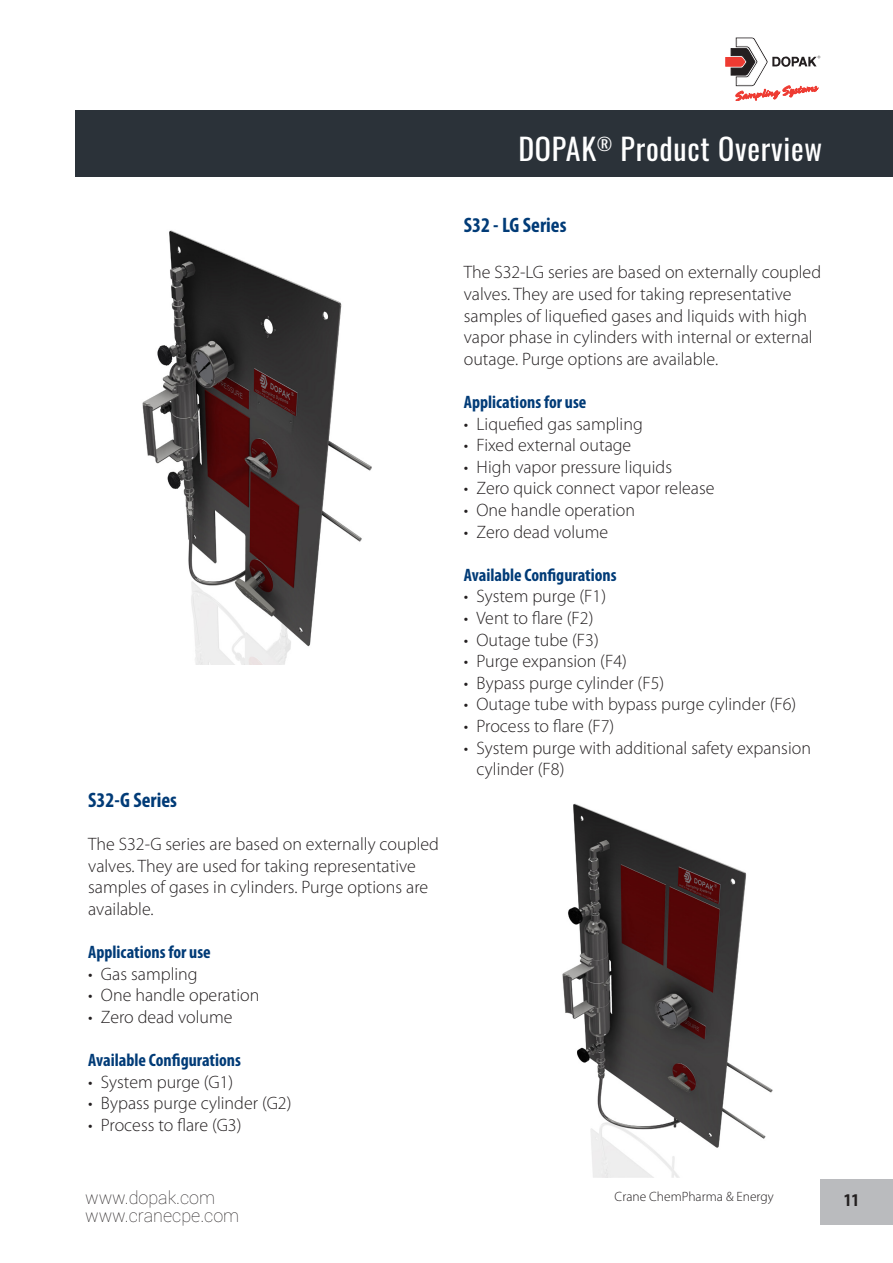
<style>
.page{position:relative;width:893px;height:1263px;background:#fff}
.page>*{position:absolute;margin:0;border:0;box-sizing:border-box;transform-origin:0 0}
.t1{font:30px "Oswald";letter-spacing:.025em;color:#fff}
.t2{font:700 condensed 21px "Myriad Pro";color:#013b77}
.t3{font:300 18px/21.6px "Myriad Pro";color:#231f20}
.t4{font:700 condensed 18px "Myriad Pro";color:#013b77}
.t5{font:100 18px "Roboto";color:#231f20}
.t6{font:700 condensed 18px "Myriad Pro";color:#231f20}
.t7{font:300 13.5px "Myriad Pro";color:#231f20}
</style>
<div class="page">
<div style="left:821px;top:1179px;width:72px;height:45px;background:#babbbe"></div>
<div style="left:75px;top:111px;width:818px;height:66px;background:#2b3239"></div>
<svg style="left:726px;top:37px;width:94px;height:64px"></svg>
<img style="left:142px;top:230px;width:230px;height:434px">
<img style="left:562px;top:803px;width:211px;height:375px">
<p class="t1" style="left:518px;top:122px;width:305px">DOPAK<sup>®</sup> Product Overview</p>
<p class="t2" style="left:88px;top:786px;width:90px">S32-G Series</p>
<p class="t3" style="left:88px;top:833px;width:352px">The S32-G series are based on externally coupled valves. They are used for taking representative samples of gases in cylinders. Purge options are available.</p>
<p class="t4" style="left:88px;top:941px;width:124px">Applications for use</p>
<p class="t3" style="left:88px;top:962px;width:111px">• Gas sampling</p>
<p class="t3" style="left:88px;top:984px;width:173px">• One handle operation</p>
<p class="t3" style="left:88px;top:1006px;width:146px">• Zero dead volume</p>
<p class="t4" style="left:88px;top:1049px;width:154px">Available Configurations</p>
<p class="t3" style="left:88px;top:1070px;width:147px">• System purge (G1)</p>
<p class="t3" style="left:88px;top:1092px;width:205px">• Bypass purge cylinder (G2)</p>
<p class="t3" style="left:88px;top:1114px;width:155px">• Process to flare (G3)</p>
<p class="t2" style="left:464px;top:211px;width:104px">S32 - LG Series</p>
<p class="t3" style="left:464px;top:261px;width:359px">The S32-LG series are based on externally coupled valves. They are used for taking representative samples of liquefied gases and liquids with high vapor phase in cylinders with internal or external outage. Purge options are available.</p>
<p class="t4" style="left:464px;top:391px;width:124px">Applications for use</p>
<p class="t3" style="left:464px;top:413px;width:181px">• Liquefied gas sampling</p>
<p class="t3" style="left:464px;top:434px;width:169px">• Fixed external outage</p>
<p class="t3" style="left:464px;top:456px;width:210px">• High vapor pressure liquids</p>
<p class="t3" style="left:464px;top:477px;width:252px">• Zero quick connect vapor release</p>
<p class="t3" style="left:464px;top:499px;width:173px">• One handle operation</p>
<p class="t3" style="left:464px;top:521px;width:146px">• Zero dead volume</p>
<p class="t4" style="left:464px;top:563px;width:154px">Available Configurations</p>
<p class="t3" style="left:464px;top:585px;width:144px">• System purge (F1)</p>
<p class="t3" style="left:464px;top:607px;width:131px">• Vent to flare (F2)</p>
<p class="t3" style="left:464px;top:629px;width:136px">• Outage tube (F3)</p>
<p class="t3" style="left:464px;top:650px;width:165px">• Purge expansion (F4)</p>
<p class="t3" style="left:464px;top:672px;width:202px">• Bypass purge cylinder (F5)</p>
<p class="t3" style="left:464px;top:693px;width:334px">• Outage tube with bypass purge cylinder (F6)</p>
<p class="t3" style="left:464px;top:715px;width:152px">• Process to flare (F7)</p>
<p class="t3" style="left:477px;top:737px;width:336px;text-indent:-13px">• System purge with additional safety expansion cylinder (F8)</p>
<p class="t5" style="left:85px;top:1185px;width:132px">www.dopak.com</p>
<p class="t6" style="left:844px;top:1189px;width:17px">11</p>
<p class="t5" style="left:85px;top:1203px;width:156px">www.cranecpe.com</p>
<p class="t7" style="left:615px;top:1188px;width:161px">Crane ChemPharma &amp; Energy</p>
</div>
